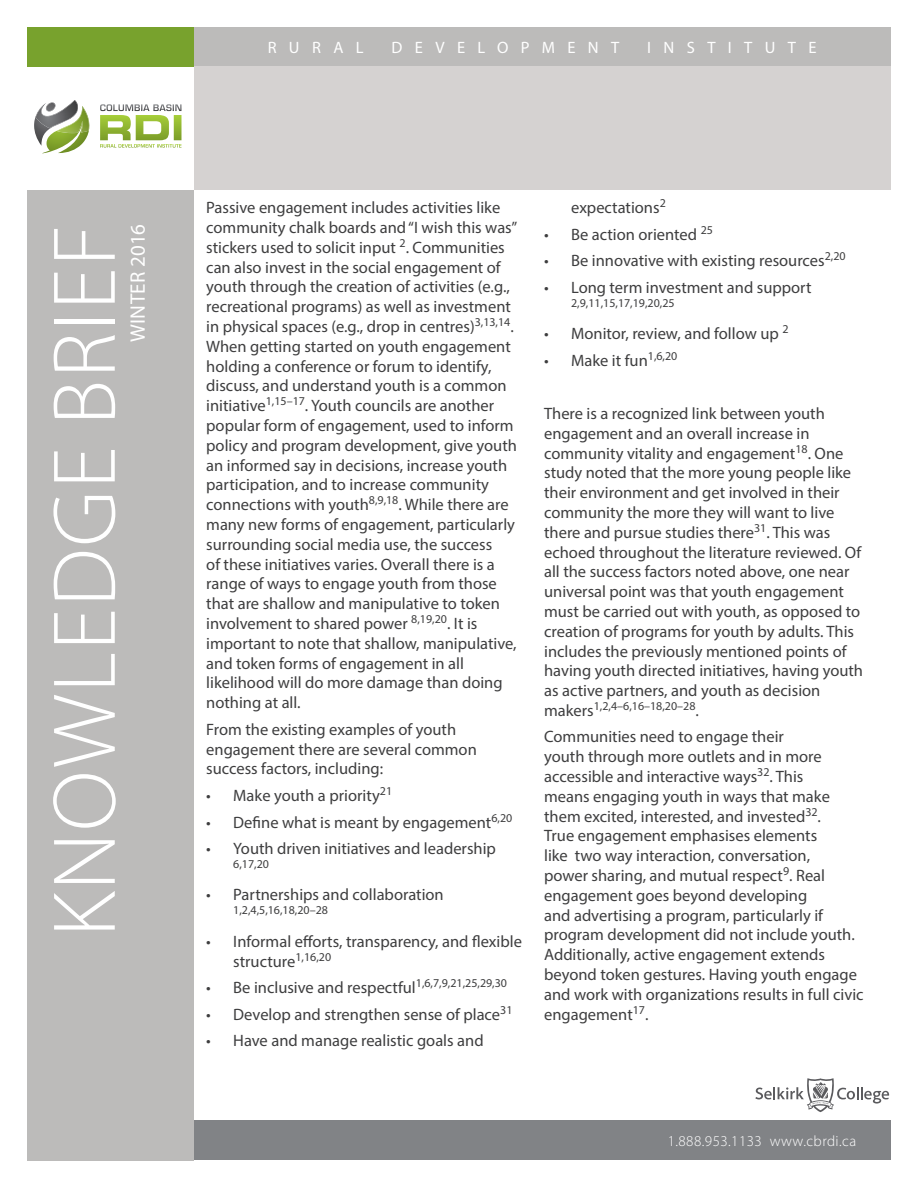
<style>
.page{position:relative;width:918px;height:1188px;background:#fff}
.page>*{position:absolute;margin:0;border:0;box-sizing:border-box;transform-origin:0 0}
.t1{font:300 90px "Myriad Pro";letter-spacing:.02em;color:#fff}
.t2{font:21px "Myriad Pro";letter-spacing:.02em;color:#fff}
.t3{font:16.5px/19.8px "Myriad Pro";color:#3e3e3f}
.t4{font:16.5px "Myriad Pro";letter-spacing:.75em;color:#fff}
.t5{font:300 15px "Myriad Pro";letter-spacing:.03em;color:#fff}
.t6{font:12px "Myriad Pro";color:#3e3e3f}
.s1{font-size:16.5px}
</style>
<div class="page">
<div style="left:193px;top:27px;width:698px;height:40px;background:#bcbbba"></div>
<div style="left:193px;top:67px;width:698px;height:123px;background:#d5d2d1"></div>
<div style="left:27px;top:27px;width:166px;height:40px;background:#78a22d"></div>
<div style="left:193px;top:1120px;width:698px;height:40px;background:#818386"></div>
<svg style="left:755px;top:1078px;width:134px;height:34px"></svg>
<svg style="left:42px;top:100px;width:48px;height:53px"></svg>
<svg style="left:100px;top:104px;width:82px;height:44px"></svg>
<img style="left:57px;top:107px;width:32px;height:26px">
<img style="left:36px;top:101px;width:42px;height:27px">
<div style="left:27px;top:190px;width:166px;height:971px;background:#bcbbba"></div>
<h1 class="t1" style="left:31px;top:937px;width:714px;rotate:-90deg">KNOWLEDGE BRIEF</h1>
<p class="t2" style="left:125px;top:342px;width:120px;rotate:-90deg">WINTER 2016</p>
<p class="t4" style="left:268px;top:37px;width:97px">RURAL</p>
<p class="t4" style="left:392px;top:37px;width:229px">DEVELOPMENT</p>
<p class="t4" style="left:647px;top:37px;width:171px">INSTITUTE</p>
<p class="t3" style="left:206px;top:198px;width:313px">Passive engagement includes activities like community chalk boards and “I wish this was” stickers used to solicit input <sup>2</sup>. Communities can also invest in the social engagement of youth through the creation of activities (e.g., recreational programs) as well as investment in physical spaces (e.g., drop in centres)<sup>3,13,14</sup>.<br>When getting started on youth engagement holding a conference or forum to identify, discuss, and understand youth is a common initiative<sup>1,15–17</sup>. Youth councils are another popular form of engagement, used to inform policy and program development, give youth an informed say in decisions, increase youth participation, and to increase community connections with youth<sup>8,9,18</sup>. While there are many new forms of engagement, particularly surrounding social media use, the success<br>of these initiatives varies. Overall there is a range of ways to engage youth from those that are shallow and manipulative to token involvement to shared power <sup>8,19,20</sup>. It is important to note that shallow, manipulative, and token forms of engagement in all likelihood will do more damage than doing nothing at all.</p>
<p class="t3" style="left:206px;top:719px;width:272px">From the existing examples of youth engagement there are several common success factors, including:</p>
<p class="t3" style="left:206px;top:785px;width:187px">• Make youth a priority<sup>21</sup></p>
<p class="t3" style="left:206px;top:812px;width:308px">• Define what is meant by engagement<sup>6,20</sup></p>
<p class="t3" style="left:206px;top:838px;width:291px">• Youth driven initiatives and leadership</p>
<p class="t6" style="left:233px;top:856px;width:37px">6,17,20</p>
<p class="t3" style="left:206px;top:885px;width:239px">• Partnerships and collaboration</p>
<p class="t6" style="left:233px;top:903px;width:96px">1,2,4,5,16,18,20–28</p>
<p class="t3" style="left:233px;top:931px;width:290px;text-indent:-27px">• Informal efforts, transparency, and flexible structure<sup>1,16,20</sup></p>
<p class="t3" style="left:206px;top:977px;width:302px">• Be inclusive and respectful<sup>1,6,7,9,21,25,29,30</sup></p>
<p class="t3" style="left:206px;top:1004px;width:308px">• Develop and strengthen sense of place<sup>31</sup></p>
<p class="t3" style="left:206px;top:1031px;width:279px">• Have and manage realistic goals and</p>
<p class="t3" style="left:571px;top:198px;width:96px">expectations<sup>2</sup></p>
<p class="t3" style="left:544px;top:224px;width:170px">• Be action oriented <sup>25</sup></p>
<p class="t3" style="left:544px;top:251px;width:303px">• Be innovative with existing resources<sup>2,20</sup></p>
<p class="t3" style="left:544px;top:277px;width:269px">• Long term investment and support</p>
<p class="t6" style="left:571px;top:295px;width:105px">2,9,11,15,17,19,20,25</p>
<p class="t3" style="left:544px;top:324px;width:246px">• Monitor, review, and follow up <sup>2</sup></p>
<p class="t3" style="left:544px;top:350px;width:135px">• Make it fun<sup>1,6,20</sup></p>
<p class="t3" style="left:544px;top:403px;width:320px">There is a recognized link between youth engagement and an overall increase in community vitality and engagement<sup>18</sup>. One study noted that the more young people like their environment and get involved in their community the more they will want to live there and pursue studies there<sup>31</sup>. This was echoed throughout the literature reviewed. Of all the success factors noted above, one near universal point was that youth engagement must be carried out with youth, as opposed to creation of programs for youth by adults. This includes the previously mentioned points of having youth directed initiatives, having youth as active partners, and youth as decision</p>
<p class="t6" style="left:544px;top:698px;width:156px"><span class="s1">makers</span>1,2,4–6,16–18,20–28<span class="s1">.</span></p>
<p class="t3" style="left:544px;top:727px;width:321px">Communities need to engage their<br>youth through more outlets and in more accessible and interactive ways<sup>32</sup>. This<br>means engaging youth in ways that make them excited, interested, and invested<sup>32</sup>.<br>True engagement emphasises elements<br>like two way interaction, conversation,<br>power sharing, and mutual respect<sup>9</sup>. Real engagement goes beyond developing<br>and advertising a program, particularly if program development did not include youth.<br>Additionally, active engagement extends beyond token gestures. Having youth engage and work with organizations results in full civic engagement<sup>17</sup>.</p>
<p class="t5" style="left:668px;top:1132px;width:190px">1.888.953.1133 www.cbrdi.ca</p>
</div>
